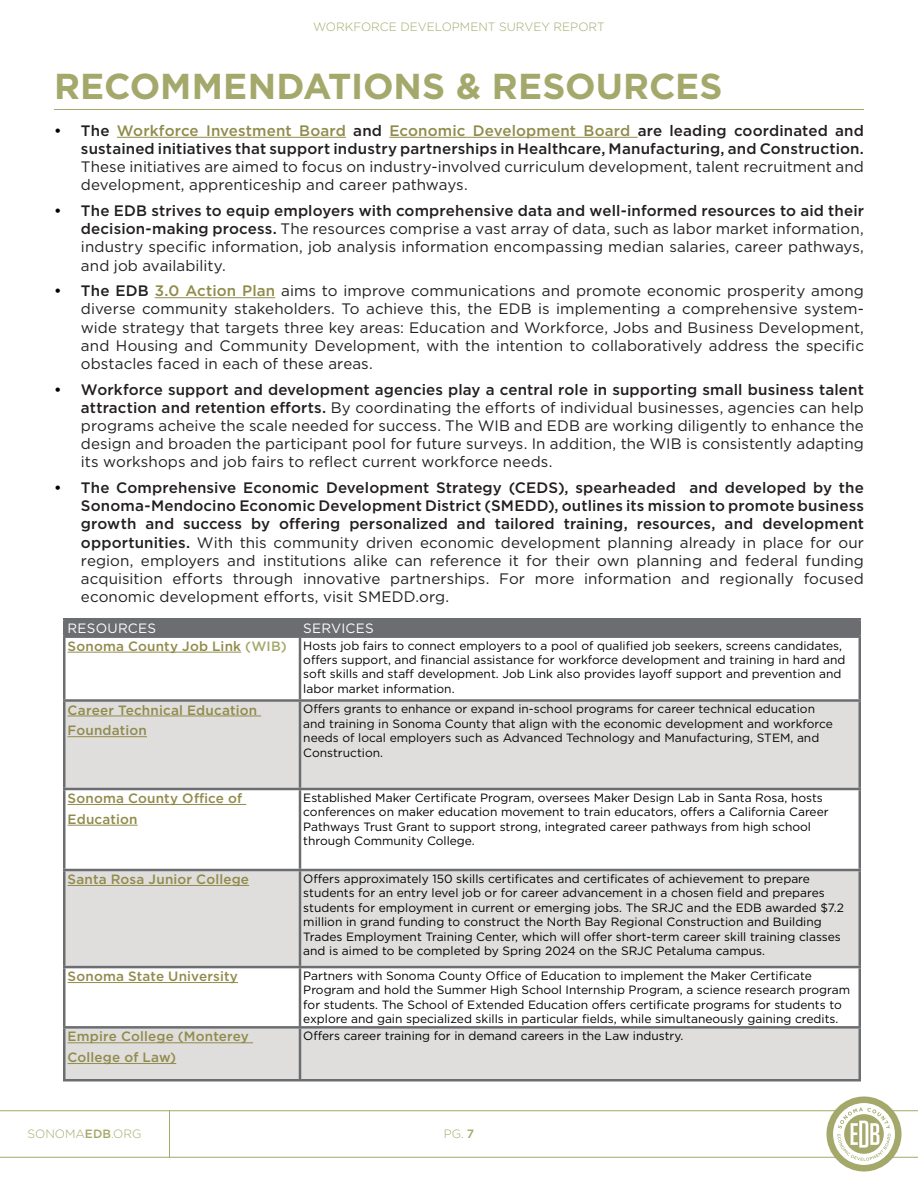
<style>
.page{position:relative;width:918px;height:1188px;background:#fff}
.page>*{position:absolute;margin:0;border:0;box-sizing:border-box;transform-origin:0 0}
.t1{font:700 36px "Gotham";color:#a4a96b}
.t2{font:15.15px/18.1px "Gotham";letter-spacing:.005em;color:#231f20;text-align:justify}
.t3{font:500 13.5px "Gotham";letter-spacing:.015em;color:#918b4b}
.t4{font:13.5px "Gotham";letter-spacing:.02em;color:#fff}
.t5{font:12px/14.4px "Gotham";color:#000}
.t6{font:12px/14.4px "Gotham";color:#040503}
.t7{font:300 12px "Gotham";color:#a4a96b}
.s1{font-weight:500;color:#000}
.s2{font-weight:500}
.s3{font-weight:500;color:#918b4b}
.s4{font-weight:500;font-size:13.5px;color:#918b4b}
.s5{font-weight:500;font-size:13.5px;color:#a4a96b}
</style>
<div class="page">
<hr style="left:0;top:1110px;width:918px;height:1px;background:#a4a96b">
<hr style="left:0;top:1157px;width:918px;height:1px;background:#a4a96b">
<hr style="left:169px;top:1110px;width:1px;height:48px;background:#a4a96b">
<svg style="left:826px;top:1097px;width:76px;height:75px"></svg>
<hr style="left:54px;top:109px;width:810px;height:1px;background:#a4a96b">
<hr style="left:117px;top:137px;width:229px;height:1px;background:#918b4b">
<hr style="left:389px;top:137px;width:249px;height:1px;background:#918b4b">
<hr style="left:155px;top:297px;width:120px;height:1px;background:#918b4b">
<svg style="left:65px;top:702px;width:794px;height:377px;fill:#dfdedd"></svg>
<hr style="left:63px;top:618px;width:237px;height:2px;background:#6c6d70">
<hr style="left:300px;top:618px;width:561px;height:2px;background:#6c6d70">
<div style="left:63px;top:620px;width:798px;height:15px;background:#6c6d70"></div>
<hr style="left:63px;top:635px;width:237px;height:3px;background:#6c6d70">
<hr style="left:63px;top:638px;width:2px;height:61px;background:#6c6d70">
<hr style="left:300px;top:635px;width:561px;height:3px;background:#6c6d70">
<hr style="left:299px;top:638px;width:2px;height:61px;background:#6c6d70">
<hr style="left:859px;top:638px;width:2px;height:61px;background:#6c6d70">
<hr style="left:63px;top:699px;width:237px;height:3px;background:#6c6d70">
<hr style="left:63px;top:702px;width:2px;height:86px;background:#6c6d70">
<hr style="left:300px;top:699px;width:561px;height:3px;background:#6c6d70">
<hr style="left:299px;top:702px;width:2px;height:86px;background:#6c6d70">
<hr style="left:859px;top:702px;width:2px;height:86px;background:#6c6d70">
<hr style="left:63px;top:788px;width:237px;height:2px;background:#6c6d70">
<hr style="left:63px;top:790px;width:2px;height:79px;background:#6c6d70">
<hr style="left:300px;top:788px;width:561px;height:2px;background:#6c6d70">
<hr style="left:299px;top:790px;width:2px;height:79px;background:#6c6d70">
<hr style="left:859px;top:790px;width:2px;height:79px;background:#6c6d70">
<hr style="left:63px;top:869px;width:237px;height:2px;background:#6c6d70">
<hr style="left:63px;top:871px;width:2px;height:95px;background:#6c6d70">
<hr style="left:300px;top:869px;width:561px;height:2px;background:#6c6d70">
<hr style="left:299px;top:871px;width:2px;height:95px;background:#6c6d70">
<hr style="left:859px;top:871px;width:2px;height:95px;background:#6c6d70">
<hr style="left:63px;top:966px;width:237px;height:2px;background:#6c6d70">
<hr style="left:63px;top:968px;width:2px;height:58px;background:#6c6d70">
<hr style="left:300px;top:966px;width:561px;height:2px;background:#6c6d70">
<hr style="left:299px;top:968px;width:2px;height:58px;background:#6c6d70">
<hr style="left:859px;top:968px;width:2px;height:58px;background:#6c6d70">
<hr style="left:63px;top:1026px;width:237px;height:3px;background:#6c6d70">
<hr style="left:63px;top:1029px;width:2px;height:50px;background:#6c6d70">
<hr style="left:300px;top:1026px;width:561px;height:3px;background:#6c6d70">
<hr style="left:299px;top:1029px;width:2px;height:50px;background:#6c6d70">
<hr style="left:859px;top:1029px;width:2px;height:50px;background:#6c6d70">
<hr style="left:63px;top:1079px;width:237px;height:3px;background:#6c6d70">
<hr style="left:300px;top:1079px;width:561px;height:3px;background:#6c6d70">
<hr style="left:68px;top:652px;width:173px;height:1px;background:#918b4b">
<hr style="left:68px;top:716px;width:193px;height:1px;background:#918b4b">
<hr style="left:68px;top:736px;width:79px;height:1px;background:#918b4b">
<hr style="left:68px;top:804px;width:178px;height:1px;background:#918b4b">
<hr style="left:68px;top:825px;width:70px;height:1px;background:#918b4b">
<hr style="left:68px;top:885px;width:181px;height:1px;background:#918b4b">
<hr style="left:68px;top:982px;width:170px;height:1px;background:#918b4b">
<hr style="left:68px;top:1042px;width:185px;height:1px;background:#918b4b">
<hr style="left:68px;top:1063px;width:108px;height:1px;background:#918b4b">
<p class="t7" style="left:313px;top:20px;width:293px">WORKFORCE DEVELOPMENT SURVEY REPORT</p>
<h1 class="t1" style="left:54px;top:62px;width:670px">RECOMMENDATIONS &amp; RESOURCES</h1>
<p class="t2" style="left:81px;top:121px;width:784px;text-indent:-27px"><span class="s1">•</span> <span class="s2">The</span> <span class="s3">Workforce Investment Board</span> <span class="s2">and</span> <span class="s3">Economic Development Board</span> <span class="s2">are leading coordinated and sustained initiatives that support industry partnerships in Healthcare, Manufacturing, and Construction.<br></span>These initiatives are aimed to focus on industry-involved curriculum development, talent recruitment and development, apprenticeship and career pathways.</p>
<p class="t2" style="left:81px;top:201px;width:785px;text-indent:-27px"><span class="s1">•</span> <span class="s2">The EDB strives to equip employers with comprehensive data and well-informed resources to aid their decision-making process.</span> The resources comprise a vast array of data, such as labor market information, industry specific information, job analysis information encompassing median salaries, career pathways, and job availability.</p>
<p class="t2" style="left:81px;top:281px;width:785px;text-indent:-27px"><span class="s1">•</span> <span class="s2">The EDB</span> <span class="s3">3.0 Action Plan</span> aims to improve communications and promote economic prosperity among diverse community stakeholders. To achieve this, the EDB is implementing a comprehensive system&shy;wide strategy that targets three key areas: Education and Workforce, Jobs and Business Development, and Housing and Community Development, with the intention to collaboratively address the specific obstacles faced in each of these areas.</p>
<p class="t2" style="left:81px;top:380px;width:785px;text-indent:-27px"><span class="s1">•</span> <span class="s2">Workforce support and development agencies play a central role in supporting small business talent attraction and retention efforts.</span> By coordinating the efforts of individual businesses, agencies can help programs acheive the scale needed for success. The WIB and EDB are working diligently to enhance the design and broaden the participant pool for future surveys. In addition, the WIB is consistently adapting its workshops and job fairs to reflect current workforce needs.</p>
<p class="t2" style="left:81px;top:478px;width:785px;text-indent:-27px"><span class="s1">•</span> <span class="s2">The Comprehensive Economic Development Strategy (CEDS), spearheaded and developed by the Sonoma-Mendocino Economic Development District (SMEDD), outlines its mission to promote business growth and success by offering personalized and tailored training, resources, and development opportunities.</span> With this community driven economic development planning already in place for our region, employers and institutions alike can reference it for their own planning and federal funding acquisition efforts through innovative partnerships. For more information and regionally focused economic development efforts, visit SMEDD.org.</p>
<p class="t4" style="left:68px;top:620px;width:90px">RESOURCES</p>
<p class="t4" style="left:303px;top:620px;width:72px">SERVICES</p>
<p class="t5" style="left:303px;top:638px;width:544px;text-indent:-236px"><span class="s4">Sonoma County Job Link</span> <span class="s5">(WIB)</span> Hosts job fairs to connect employers to a pool of qualified job seekers, screens candidates, offers support, and financial assistance for workforce development and training in hard and soft skills and staff development. Job Link also provides layoff support and prevention and labor market information.</p>
<p class="t3" style="left:68px;top:701px;width:191px">Career Technical Education</p>
<p class="t6" style="left:303px;top:702px;width:531px">Offers grants to enhance or expand in-school programs for career technical education and training in Sonoma County that align with the economic development and workforce</p>
<p class="t3" style="left:68px;top:722px;width:81px">Foundation</p>
<p class="t6" style="left:303px;top:731px;width:517px">needs of local employers such as Advanced Technology and Manufacturing, STEM, and<br>Construction.</p>
<p class="t3" style="left:68px;top:790px;width:176px">Sonoma County Office of</p>
<p class="t5" style="left:303px;top:790px;width:527px">Established Maker Certificate Program, oversees Maker Design Lab in Santa Rosa, hosts conferences on maker education movement to train educators, offers a California Career</p>
<p class="t3" style="left:68px;top:810px;width:72px">Education</p>
<p class="t5" style="left:303px;top:819px;width:509px">Pathways Trust Grant to support strong, integrated career pathways from high school through Community College.</p>
<p class="t3" style="left:68px;top:871px;width:183px">Santa Rosa Junior College</p>
<p class="t5" style="left:303px;top:871px;width:542px">Offers approximately 150 skills certificates and certificates of achievement to prepare students for an entry level job or for career advancement in a chosen field and prepares students for employment in current or emerging jobs. The SRJC and the EDB awarded $7.2 million in grand funding to construct the North Bay Regional Construction and Building Trades Employment Training Center, which will offer short-term career skill training classes and is aimed to be completed by Spring 2024 on the SRJC Petaluma campus.</p>
<p class="t3" style="left:68px;top:968px;width:172px">Sonoma State University</p>
<p class="t5" style="left:303px;top:968px;width:548px">Partners with Sonoma County Office of Education to implement the Maker Certificate Program and hold the Summer High School Internship Program, a science research program for students. The School of Extended Education offers certificate programs for students to explore and gain specialized skills in particular fields, while simultaneously gaining credits.</p>
<p class="t3" style="left:68px;top:1028px;width:183px">Empire College (Monterey</p>
<p class="t5" style="left:303px;top:1029px;width:382px">Offers career training for in demand careers in the Law industry.</p>
<p class="t3" style="left:68px;top:1049px;width:110px">College of Law)</p>
<p class="t7" style="left:28px;top:1126px;width:116px">SONOMA<span class="s2">EDB</span>.ORG</p>
<p class="t7" style="left:444px;top:1126px;width:32px">PG. <span class="s2">7</span></p>
</div>
